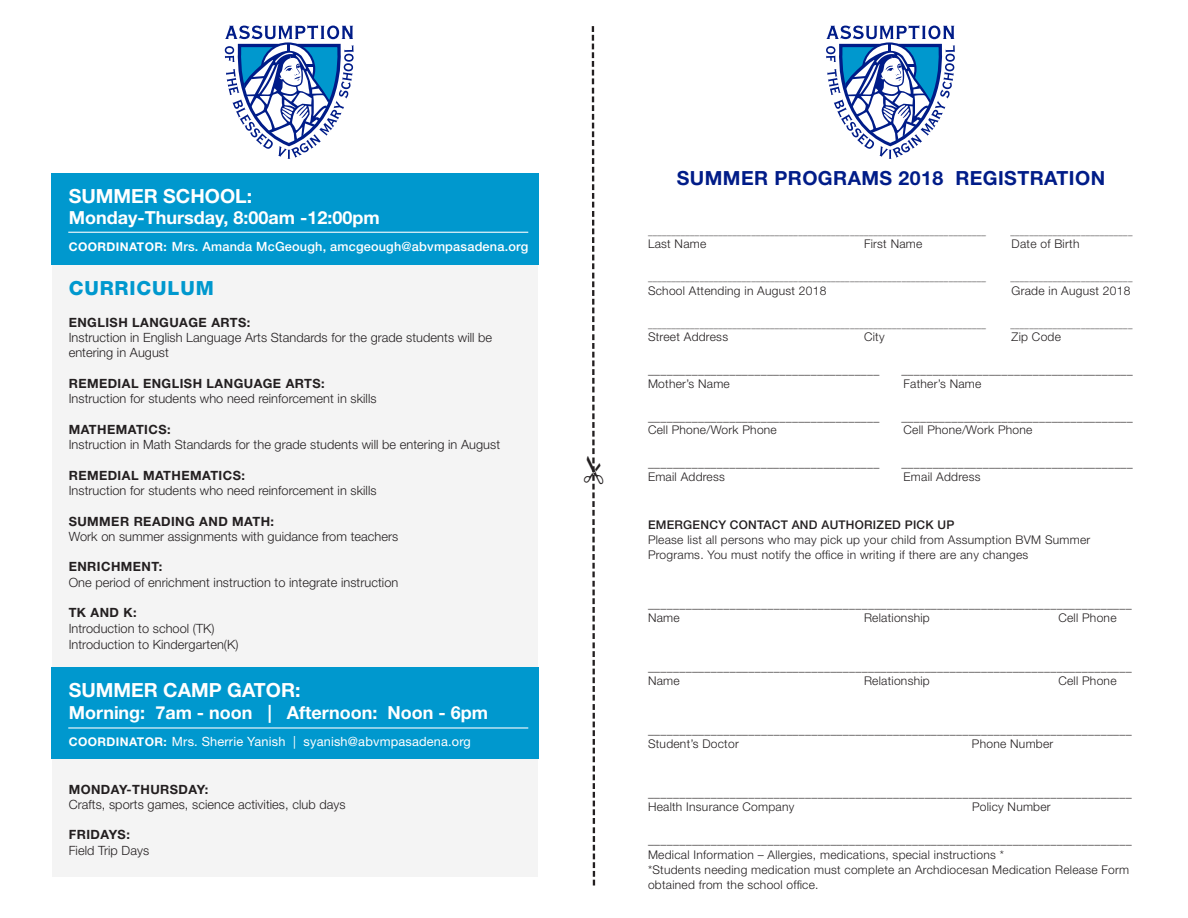
<style>
.page{position:relative;width:1188px;height:918px;background:#fff}
.page>*{position:absolute;margin:0;border:0;box-sizing:border-box;transform-origin:0 0}
.t1{font:700 19.5px "Helvetica Neue LT Std";letter-spacing:.02em;color:#001c88}
.t2{font:700 19.5px "Helvetica Neue LT Std";color:#fff}
.t3{font:800 19.5px "Helvetica Neue LT Std";letter-spacing:.045em;color:#0098ce}
.t4{font:700 18px "Helvetica Neue LT Std";color:#fff}
.t5{font:300 12.75px/15.3px "Helvetica Neue LT Std";letter-spacing:.005em;color:#231f20}
.t6{font:700 12.75px "Helvetica Neue LT Std";letter-spacing:.035em;color:#231f20}
.t7{font:500 12.75px "Helvetica Neue LT Std";letter-spacing:.015em;color:#fff}
.t8{font:12.75px "Helvetica Neue LT Std";letter-spacing:.015em;color:#fff}
.t9{font:300 12px/15px "Helvetica Neue LT Std";letter-spacing:.02em;color:#231f20}
.t10{font:500 12px "Helvetica Neue LT Std";letter-spacing:.02em;color:#231f20}
.t11{font:300 9px "Helvetica Neue LT Std";color:#231f20}
.s1{font-weight:700;font-size:12px}
</style>
<div class="page">
<div style="left:52px;top:265px;width:486px;height:402px;background:#f4f4f4"></div>
<div style="left:52px;top:173px;width:487px;height:92px;background:#0098ce"></div>
<hr style="left:68px;top:232px;width:460px;height:1px;background:#fff">
<div style="left:52px;top:667px;width:487px;height:92px;background:#0098ce"></div>
<hr style="left:68px;top:727px;width:460px;height:2px;background:#fff">
<div style="left:52px;top:759px;width:486px;height:118px;background:#f4f4f4"></div>
<svg style="left:826px;top:25px;width:129px;height:134px"></svg>
<svg style="left:225px;top:25px;width:129px;height:134px"></svg>
<svg style="left:591px;top:26px;width:5px;height:860px"></svg>
<h1 class="t2" style="left:69px;top:184px;width:185px">SUMMER SCHOOL:</h1>
<h2 class="t4" style="left:69px;top:207px;width:313px">Monday-Thursday, 8:00am -12:00pm</h2>
<p class="t7" style="left:69px;top:239px;width:461px"><span class="s1">COORDINATOR:</span> Mrs. Amanda McGeough, amcgeough@abvmpasadena.org</p>
<h1 class="t3" style="left:69px;top:277px;width:147px">CURRICULUM</h1>
<p class="t6" style="left:69px;top:314px;width:183px">ENGLISH LANGUAGE ARTS:</p>
<p class="t5" style="left:69px;top:330px;width:425px">Instruction in English Language Arts Standards for the grade students will be entering in August</p>
<p class="t6" style="left:69px;top:375px;width:258px">REMEDIAL ENGLISH LANGUAGE ARTS:</p>
<p class="t5" style="left:69px;top:391px;width:309px">Instruction for students who need reinforcement in skills</p>
<p class="t6" style="left:69px;top:421px;width:103px">MATHEMATICS:</p>
<p class="t5" style="left:69px;top:437px;width:433px">Instruction in Math Standards for the grade students will be entering in August</p>
<p class="t6" style="left:69px;top:467px;width:178px">REMEDIAL MATHEMATICS:</p>
<p class="t5" style="left:69px;top:483px;width:309px">Instruction for students who need reinforcement in skills</p>
<p class="t6" style="left:69px;top:513px;width:207px">SUMMER READING AND MATH:</p>
<p class="t5" style="left:69px;top:528px;width:331px">Work on summer assignments with guidance from teachers</p>
<p class="t6" style="left:69px;top:559px;width:95px">ENRICHMENT:</p>
<p class="t5" style="left:69px;top:574px;width:331px">One period of enrichment instruction to integrate instruction</p>
<p class="t6" style="left:69px;top:605px;width:70px">TK AND K:</p>
<p class="t5" style="left:69px;top:620px;width:171px;line-height:16.2px">Introduction to school (TK)<br>Introduction to Kindergarten(K)</p>
<h1 class="t2" style="left:69px;top:678px;width:233px">SUMMER CAMP GATOR:</h1>
<h2 class="t4" style="left:69px;top:701px;width:421px">Morning: 7am - noon | Afternoon: Noon - 6pm</h2>
<p class="t8" style="left:69px;top:733px;width:404px"><span class="s1">COORDINATOR:</span> Mrs. Sherrie Yanish | syanish@abvmpasadena.org</p>
<p class="t6" style="left:69px;top:781px;width:141px">MONDAY-THURSDAY:</p>
<p class="t5" style="left:69px;top:796px;width:278px">Crafts, sports games, science activities, club days</p>
<p class="t6" style="left:69px;top:827px;width:63px">FRIDAYS:</p>
<p class="t5" style="left:69px;top:842px;width:82px">Field Trip Days</p>
<h1 class="t1" style="left:677px;top:166px;width:430px">SUMMER PROGRAMS 2018 REGISTRATION</h1>
<p class="t11" style="left:648px;top:226px;width:340px">________________________________________________________________________</p>
<p class="t11" style="left:1011px;top:226px;width:123px">__________________________</p>
<p class="t9" style="left:648px;top:236px;width:60px">Last Name</p>
<p class="t9" style="left:864px;top:236px;width:60px">First Name</p>
<p class="t9" style="left:1012px;top:236px;width:69px">Date of Birth</p>
<p class="t11" style="left:648px;top:272px;width:340px">________________________________________________________________________</p>
<p class="t11" style="left:1011px;top:272px;width:123px">__________________________</p>
<p class="t9" style="left:648px;top:283px;width:180px">School Attending in August 2018</p>
<p class="t9" style="left:1012px;top:283px;width:120px">Grade in August 2018</p>
<p class="t11" style="left:648px;top:319px;width:340px">________________________________________________________________________</p>
<p class="t11" style="left:1011px;top:319px;width:123px">__________________________</p>
<p class="t9" style="left:648px;top:329px;width:82px">Street Address</p>
<p class="t9" style="left:864px;top:329px;width:22px">City</p>
<p class="t9" style="left:1012px;top:329px;width:51px">Zip Code</p>
<p class="t9" style="left:648px;top:362px;width:233px">_____________________________________</p>
<p class="t9" style="left:901px;top:362px;width:233px">_____________________________________</p>
<p class="t9" style="left:648px;top:376px;width:83px">Mother’s Name</p>
<p class="t9" style="left:904px;top:376px;width:79px">Father’s Name</p>
<p class="t9" style="left:648px;top:409px;width:233px">_____________________________________</p>
<p class="t9" style="left:901px;top:409px;width:233px">_____________________________________</p>
<p class="t9" style="left:648px;top:422px;width:130px">Cell Phone/Work Phone</p>
<p class="t9" style="left:904px;top:422px;width:130px">Cell Phone/Work Phone</p>
<p class="t9" style="left:648px;top:455px;width:233px">_____________________________________</p>
<p class="t9" style="left:901px;top:455px;width:233px">_____________________________________</p>
<p class="t9" style="left:648px;top:469px;width:78px">Email Address</p>
<p class="t9" style="left:904px;top:469px;width:78px">Email Address</p>
<p class="t10" style="left:648px;top:517px;width:308px">EMERGENCY CONTACT AND AUTHORIZED PICK UP</p>
<p class="t9" style="left:648px;top:532px;width:444px">Please list all persons who may pick up your child from Assumption BVM Summer<br>Programs. You must notify the office in writing if there are any changes</p>
<p class="t9" style="left:648px;top:597px;width:485px;line-height:13.5px">_____________________________________________________________________________<br>Name</p>
<p class="t9" style="left:864px;top:610px;width:67px">Relationship</p>
<p class="t9" style="left:1058px;top:610px;width:60px">Cell Phone</p>
<p class="t9" style="left:648px;top:660px;width:485px;line-height:13.5px">_____________________________________________________________________________<br>Name</p>
<p class="t9" style="left:864px;top:673px;width:67px">Relationship</p>
<p class="t9" style="left:1058px;top:673px;width:60px">Cell Phone</p>
<p class="t9" style="left:648px;top:723px;width:485px;line-height:13.5px">_____________________________________________________________________________<br>Student’s Doctor</p>
<p class="t9" style="left:972px;top:736px;width:83px">Phone Number</p>
<p class="t9" style="left:648px;top:786px;width:485px;line-height:13.5px">_____________________________________________________________________________<br>Health Insurance Company</p>
<p class="t9" style="left:972px;top:799px;width:80px">Policy Number</p>
<p class="t9" style="left:648px;top:832px;width:485px">_____________________________________________________________________________ Medical Information – Allergies, medications, special instructions *<br>*Students needing medication must complete an Archdiocesan Medication Release Form obtained from the school office.</p>
</div>
